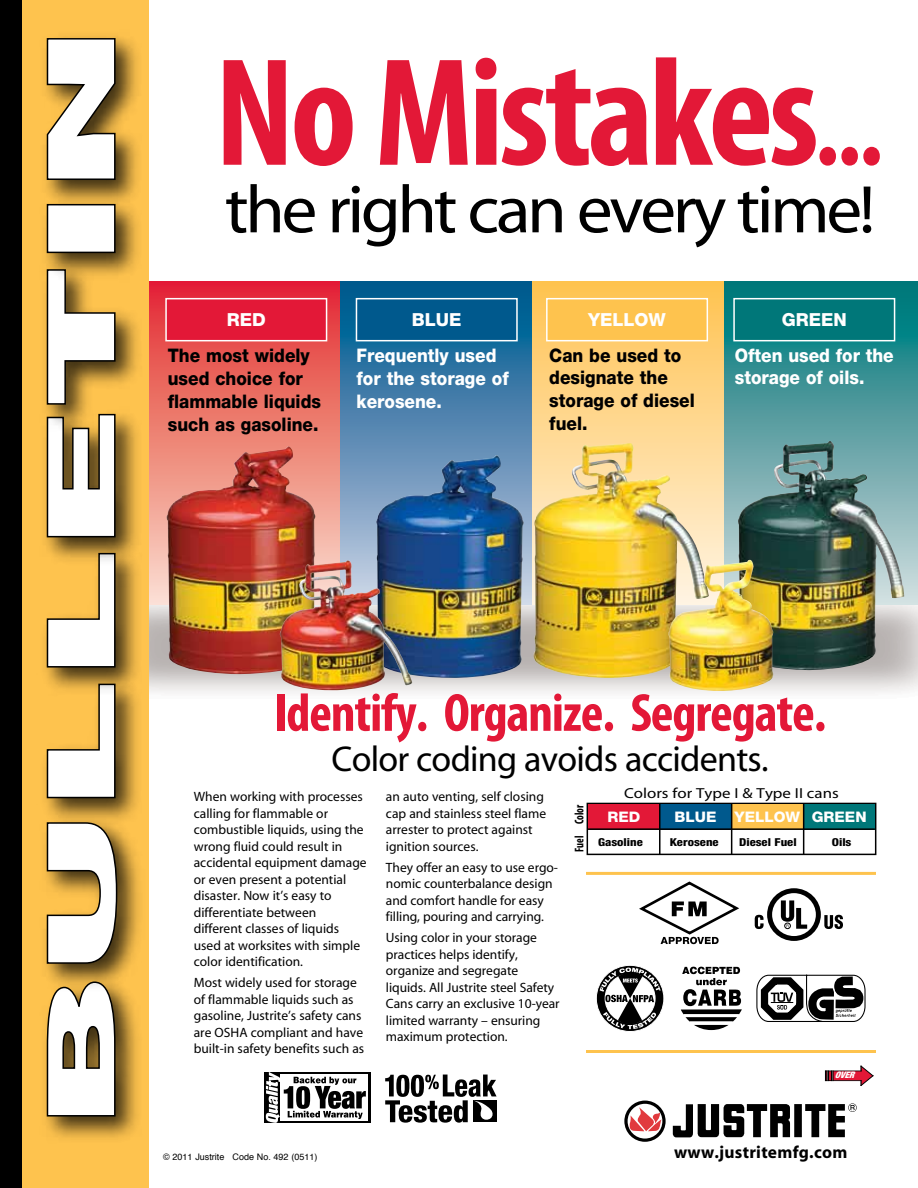
<style>
.page{position:relative;width:918px;height:1188px;background:#fff}
.page>*{position:absolute;margin:0;border:0;box-sizing:border-box;transform-origin:0 0}
.t1{font:700 condensed 155.1px "Myriad Pro";letter-spacing:-.03em;color:#e31837}
.t2{font:67.95px "Myriad";letter-spacing:-.045em;color:#000;scale:1.05 1}
.t3{font:700 condensed 54px "Myriad Pro";letter-spacing:-.02em;color:#e31837}
.t4{font:36px "Myriad";letter-spacing:-.02em;color:#000}
.t5{font:800 18.75px/23px "Helvetica Neue LT Std";color:#000;scale:.92 1}
.t6{font:800 18.75px/23px "Helvetica Neue LT Std";color:#fff;scale:.92 1}
.t7{font:800 18px "Helvetica Neue LT Std";color:#fff}
.t8{font:700 17.4px "Myriad";letter-spacing:.015em;color:#000}
.t9{font:14.55px "Myriad";color:#000;scale:1.16 1}
.t10{font:800 14.55px "Helvetica Neue LT Std";color:#fff;scale:1.04 1}
.t11{font:13.5px/16.5px "Myriad";color:#000}
.t12{font:700 condensed 12.6px "Myriad Pro";color:#000;scale:.86 1}
.t13{font:800 condensed 10.95px "Helvetica Neue LT Std";color:#000;scale:1.16 1}
.t14{font:9px "Helvetica";color:#000}
.t15{font:italic 900 condensed 9px "Helvetica Neue LT Std";color:#fff}
.s1{font-size:108px}
</style>
<div class="page">
<svg style="left:149px;top:281px;width:191px;height:325px;background:#eb6f68"></svg>
<svg style="left:724px;top:281px;width:194px;height:325px;background:#439699"></svg>
<svg style="left:532px;top:281px;width:192px;height:325px;background:#fed27f"></svg>
<svg style="left:340px;top:281px;width:192px;height:325px;background:#447fab"></svg>
<img style="left:148px;top:606px;width:770px;height:112px">
<svg style="left:624px;top:1101px;width:233px;height:41px"></svg>
<img style="left:167px;top:446px;width:148px;height:228px">
<img style="left:533px;top:443px;width:176px;height:235px">
<div style="left:166px;top:299px;width:161px;height:42px;background:#e31837"></div>
<div style="left:165px;top:298px;width:162px;height:43px;border:2px solid #fff"></div>
<div style="left:356px;top:299px;width:161px;height:42px;background:#00598d"></div>
<div style="left:356px;top:298px;width:162px;height:43px;border:2px solid #fff"></div>
<div style="left:547px;top:299px;width:160px;height:42px;background:#fec34e"></div>
<div style="left:546px;top:298px;width:162px;height:43px;border:2px solid #fff"></div>
<div style="left:734px;top:299px;width:161px;height:42px;background:#007779"></div>
<div style="left:733px;top:298px;width:162px;height:43px;border:2px solid #fff"></div>
<div style="left:264px;top:1072px;width:106px;height:51px;background:#000"></div>
<div style="left:280px;top:1075px;width:88px;height:46px;background:#fff"></div>
<svg style="left:266px;top:1072px;width:100px;height:51px"></svg>
<svg style="left:596px;top:965px;width:68px;height:67px"></svg>
<svg style="left:639px;top:881px;width:100px;height:63px"></svg>
<svg style="left:755px;top:888px;width:88px;height:53px"></svg>
<div style="left:587px;top:803px;width:289px;height:52px;border:2px solid #000"></div>
<div style="left:588px;top:804px;width:72px;height:26px;background:#e31837"></div>
<div style="left:660px;top:804px;width:71px;height:26px;background:#00598d"></div>
<div style="left:732px;top:804px;width:71px;height:26px;background:#fec34e"></div>
<div style="left:803px;top:804px;width:72px;height:26px;background:#007779"></div>
<hr style="left:659px;top:803px;width:2px;height:51px;background:#000">
<hr style="left:731px;top:803px;width:1px;height:52px;background:#000">
<hr style="left:803px;top:803px;width:1px;height:52px;background:#000">
<hr style="left:588px;top:828px;width:287px;height:2px;background:#000">
<svg style="left:825px;top:1066px;width:48px;height:20px"></svg>
<img style="left:375px;top:455px;width:150px;height:224px">
<img style="left:738px;top:441px;width:166px;height:229px">
<svg style="left:681px;top:967px;width:61px;height:63px"></svg>
<svg style="left:756px;top:975px;width:110px;height:47px"></svg>
<svg style="left:385px;top:1075px;width:112px;height:48px"></svg>
<img style="left:278px;top:560px;width:135px;height:132px">
<img style="left:667px;top:560px;width:107px;height:133px">
<hr style="left:586px;top:872px;width:290px;height:3px;background:#fec34e">
<div style="left:22px;top:0;width:126px;height:1188px;background:#fec34e"></div>
<img style="left:34px;top:998px;width:114px;height:153px">
<svg style="left:46px;top:998px;width:70px;height:119px"></svg>
<img style="left:34px;top:833px;width:114px;height:165px">
<svg style="left:46px;top:833px;width:72px;height:132px"></svg>
<img style="left:34px;top:701px;width:114px;height:132px">
<svg style="left:46px;top:701px;width:70px;height:98px"></svg>
<img style="left:34px;top:570px;width:114px;height:131px">
<svg style="left:46px;top:570px;width:70px;height:98px"></svg>
<img style="left:34px;top:439px;width:114px;height:131px">
<svg style="left:46px;top:439px;width:70px;height:99px"></svg>
<img style="left:34px;top:287px;width:114px;height:152px">
<svg style="left:46px;top:287px;width:70px;height:118px"></svg>
<img style="left:34px;top:214px;width:114px;height:73px">
<div style="left:47px;top:205px;width:68px;height:47px;background:#fff"></div>
<div style="left:47px;top:204px;width:69px;height:49px;border:1px solid #000"></div>
<img style="left:34px;top:25px;width:114px;height:189px">
<svg style="left:46px;top:37px;width:70px;height:144px"></svg>
<div style="left:0;top:0;width:22px;height:1188px;background:#000"></div>
<hr style="left:586px;top:1050px;width:290px;height:3px;background:#fec34e">
<h1 class="t1" style="left:215px;top:16px;width:670px">No Mistakes<span class="s1">...</span></h1>
<h2 class="t2" style="left:225px;top:176px;width:621px">the right can every time!</h2>
<h3 class="t7" style="left:227px;top:309px;width:40px">RED</h3>
<h3 class="t7" style="left:412px;top:309px;width:51px">BLUE</h3>
<h3 class="t7" style="left:588px;top:309px;width:79px">YELLOW</h3>
<h3 class="t7" style="left:782px;top:309px;width:66px">GREEN</h3>
<h3 class="t5" style="left:168px;top:344px;width:168px">The most widely used choice for flammable liquids such as gasoline.</h3>
<h3 class="t6" style="left:357px;top:344px;width:167px">Frequently used for the storage of kerosene.</h3>
<h3 class="t5" style="left:549px;top:343px;width:160px">Can be used to designate the storage of diesel fuel.</h3>
<h3 class="t6" style="left:735px;top:343px;width:174px">Often used for the storage of oils.</h3>
<h3 class="t3" style="left:274px;top:679px;width:554px">Identify. Organize. Segregate.</h3>
<h3 class="t4" style="left:332px;top:741px;width:439px">Color coding avoids accidents.</h3>
<p class="t11" style="left:194px;top:789px;width:174px">When working with processes calling for flammable or combustible liquids, using the wrong fluid could result in accidental equipment damage or even present a potential disaster. Now it’s easy to differentiate between different classes of liquids used at worksites with simple color identification.</p>
<p class="t11" style="left:194px;top:975px;width:172px">Most widely used for storage of flammable liquids such as gasoline, Justrite’s safety cans are OSHA compliant and have built-in safety benefits such as</p>
<p class="t11" style="left:386px;top:789px;width:162px">an auto venting, self closing cap and stainless steel flame arrester to protect against ignition sources.</p>
<p class="t11" style="left:386px;top:860px;width:174px">They offer an easy to use ergo&shy;nomic counterbalance design and comfort handle for easy filling, pouring and carrying.</p>
<p class="t11" style="left:386px;top:930px;width:175px">Using color in your storage practices helps identify, organize and segregate liquids. All Justrite steel Safety<br>Cans carry an exclusive 10-year limited warranty – ensuring maximum protection.</p>
<p class="t12" style="left:572px;top:852px;width:56px;rotate:-90deg">Fuel Color</p>
<p class="t9" style="left:624px;top:786px;width:186px">Colors for Type I &amp; Type II cans</p>
<p class="t10" style="left:607px;top:808px;width:33px">RED</p>
<p class="t10" style="left:675px;top:808px;width:186px">BLUE YELLOW GREEN</p>
<p class="t13" style="left:598px;top:835px;width:40px">Gasoline</p>
<p class="t13" style="left:670px;top:835px;width:44px">Kerosene</p>
<p class="t13" style="left:739px;top:835px;width:51px">Diesel Fuel</p>
<p class="t13" style="left:832px;top:835px;width:18px">Oils</p>
<p class="t15" style="left:835px;top:1070px;width:25px">OVER</p>
<p class="t14" style="left:163px;top:1150px;width:156px">© 2011 Justrite Code No. 492 (0511)</p>
<p class="t8" style="left:674px;top:1143px;width:175px">www.justritemfg.com</p>
</div>
